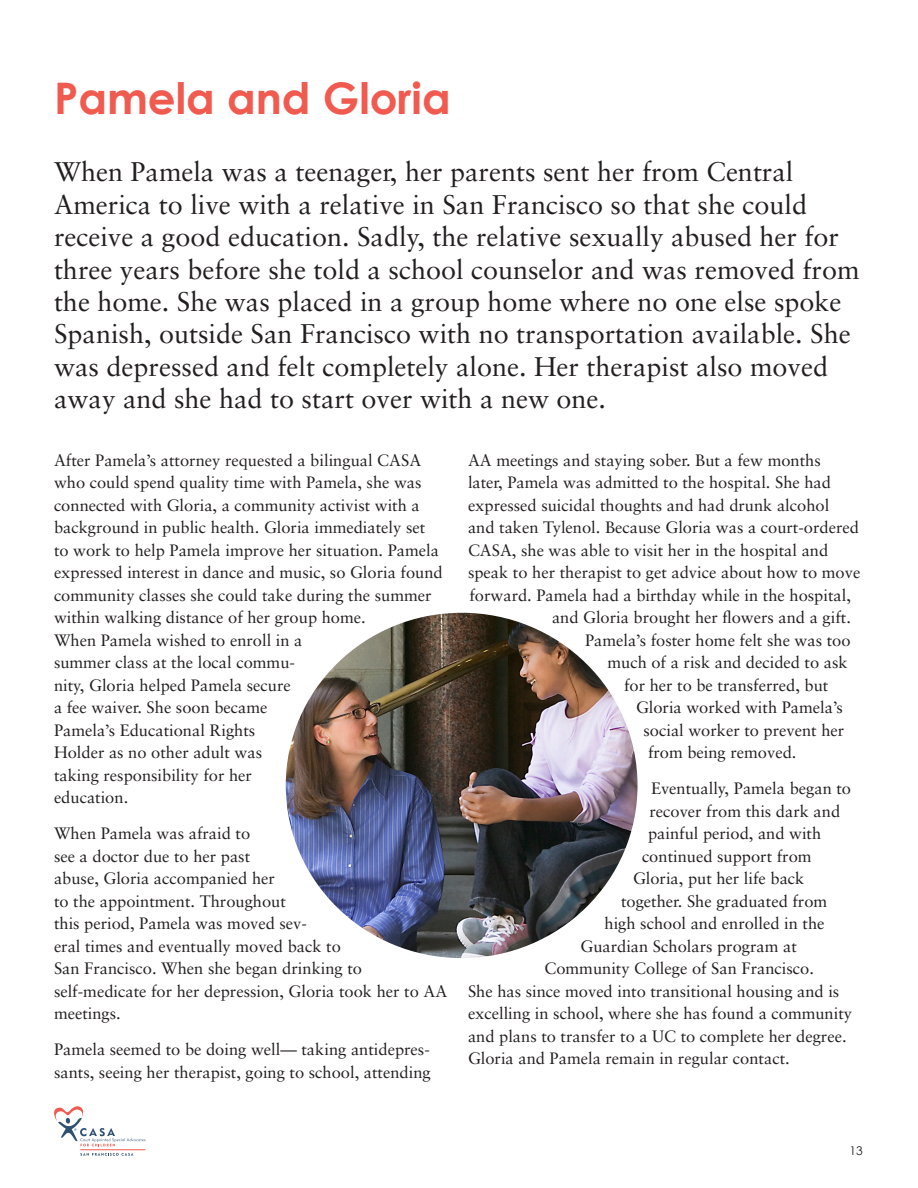
<style>
.page{position:relative;width:918px;height:1188px;background:#fff}
.page>*{position:absolute;margin:0;border:0;box-sizing:border-box;transform-origin:0 0}
.t1{font:700 43.5px "Century Gothic";color:#f05a4f}
.t2{font:27px/32.4px "Sabon";color:#231f20}
.t3{font:16.5px/22.5px "Sabon";color:#231f20}
.t4{font:12px "Century Gothic";color:#231f20}
</style>
<div class="page">
<hr style="left:80px;top:1150px;width:65px;height:1px;background:#f05a4f">
<svg style="left:54px;top:1106px;width:91px;height:40px"></svg>
<svg style="left:80px;top:1153px;width:53px;height:3px"></svg>
<img style="left:286px;top:613px;width:352px;height:345px">
<p class="t1" style="left:54px;top:70px;width:398px">Pamela and Gloria</p>
<p class="t2" style="left:54px;top:155px;width:807px">When Pamela was a teenager, her parents sent her from Central America to live with a relative in San Francisco so that she could receive a good education. Sadly, the relative sexually abused her for three years before she told a school counselor and was removed from the home. She was placed in a group home where no one else spoke Spanish, outside San Francisco with no transportation available. She was depressed and felt completely alone. Her therapist also moved away and she had to start over with a new one.</p>
<p class="t3" style="left:54px;top:448px;width:390px">After Pamela’s attorney requested a bilingual CASA who could spend quality time with Pamela, she was connected with Gloria, a community activist with a background in public health. Gloria immediately set to work to help Pamela improve her situation. Pamela expressed interest in dance and music, so Gloria found community classes she could take during the summer within walking distance of her group home.<br>When Pamela wished to enroll in a<br>summer class at the local commu-<br>nity, Gloria helped Pamela secure<br>a fee waiver. She soon became<br>Pamela’s Educational Rights<br>Holder as no other adult was<br>taking responsibility for her<br>education.</p>
<p class="t3" style="left:54px;top:822px;width:395px">When Pamela was afraid to<br>see a doctor due to her past<br>abuse, Gloria accompanied her<br>to the appointment. Throughout<br>this period, Pamela was moved sev-<br>eral times and eventually moved back to<br>San Francisco. When she began drinking to self-medicate for her depression, Gloria took her to AA meetings.</p>
<p class="t3" style="left:54px;top:1038px;width:378px">Pamela seemed to be doing well— taking antidepres&shy;sants, seeing her therapist, going to school, attending</p>
<p class="t3" style="left:468px;top:448px;width:354px">AA meetings and staying sober. But a few months</p>
<p class="t3" style="left:468px;top:471px;width:365px">later, Pamela was admitted to the hospital. She had</p>
<p class="t3" style="left:468px;top:493px;width:363px">expressed suicidal thoughts and had drunk alcohol</p>
<p class="t3" style="left:468px;top:516px;width:392px">and taken Tylenol. Because Gloria was a court-ordered</p>
<p class="t3" style="left:468px;top:538px;width:362px">CASA, she was able to visit her in the hospital and</p>
<p class="t3" style="left:468px;top:561px;width:394px">speak to her therapist to get advice about how to move</p>
<p class="t3" style="left:470px;top:583px;width:383px">forward. Pamela had a birthday while in the hospital,</p>
<p class="t3" style="left:552px;top:606px;width:300px">and Gloria brought her flowers and a gift.</p>
<p class="t3" style="left:585px;top:628px;width:267px">Pamela’s foster home felt she was too</p>
<p class="t3" style="left:608px;top:651px;width:242px">much of a risk and decided to ask</p>
<p class="t3" style="left:624px;top:673px;width:206px">for her to be transferred, but</p>
<p class="t3" style="left:636px;top:696px;width:208px">Gloria worked with Pamela’s</p>
<p class="t3" style="left:644px;top:718px;width:202px">social worker to prevent her</p>
<p class="t3" style="left:648px;top:741px;width:150px">from being removed.</p>
<p class="t3" style="left:651px;top:777px;width:202px">Eventually, Pamela began to</p>
<p class="t3" style="left:650px;top:799px;width:192px">recover from this dark and</p>
<p class="t3" style="left:648px;top:822px;width:175px">painful period, and with</p>
<p class="t3" style="left:642px;top:844px;width:171px">continued support from</p>
<p class="t3" style="left:633px;top:867px;width:173px">Gloria, put her life back</p>
<p class="t3" style="left:621px;top:889px;width:208px">together. She graduated from</p>
<p class="t3" style="left:604px;top:912px;width:222px">high school and enrolled in the</p>
<p class="t3" style="left:580px;top:934px;width:218px">Guardian Scholars program at</p>
<p class="t3" style="left:544px;top:957px;width:271px">Community College of San Francisco.</p>
<p class="t3" style="left:468px;top:979px;width:373px">She has since moved into transitional housing and is</p>
<p class="t3" style="left:468px;top:1002px;width:386px">excelling in school, where she has found a community</p>
<p class="t3" style="left:468px;top:1024px;width:380px">and plans to transfer to a UC to complete her degree.</p>
<p class="t3" style="left:468px;top:1047px;width:323px">Gloria and Pamela remain in regular contact.</p>
<p class="t4" style="left:850px;top:1143px;width:15px">13</p>
</div>
